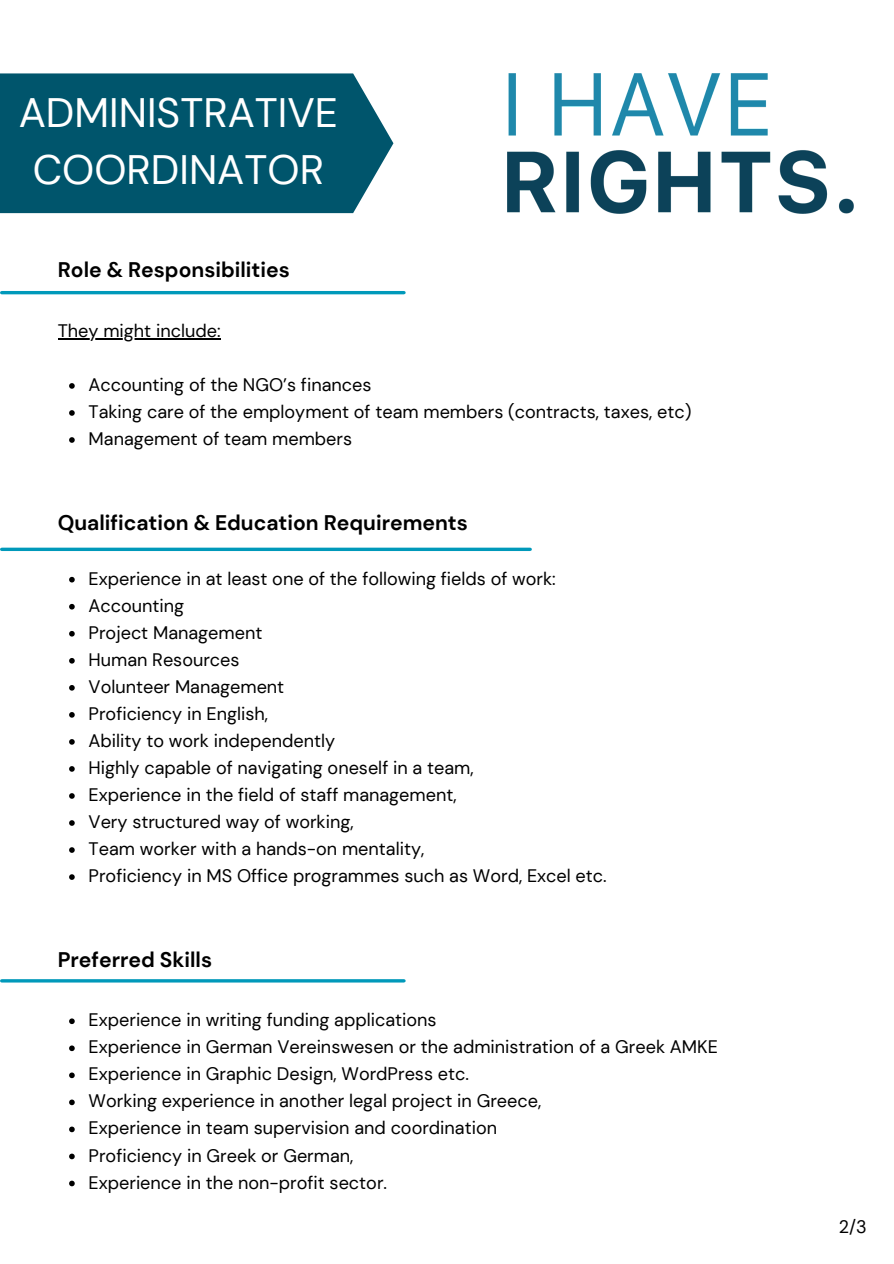
<style>
.page{position:relative;width:894px;height:1264px;background:#fff}
.page>*{position:absolute;margin:0;border:0;box-sizing:border-box;transform-origin:0 0}
.t1{font:40.95px/56.2px "DM Sans";color:#fff;text-align:center}
.t2{font:700 21.15px "DM Sans";color:#000}
.t3{font:18.15px "DM Sans";color:#000}
.t4{font:18px "DM Sans";color:#000}
</style>
<div class="page">
<img style="left:507px;top:74px;width:345px;height:139px">
<svg style="left:69px;top:383px;width:6px;height:6px"></svg>
<svg style="left:69px;top:410px;width:6px;height:6px"></svg>
<svg style="left:69px;top:437px;width:6px;height:6px"></svg>
<svg style="left:69px;top:577px;width:6px;height:5px"></svg>
<svg style="left:69px;top:604px;width:6px;height:5px"></svg>
<svg style="left:69px;top:631px;width:6px;height:5px"></svg>
<svg style="left:69px;top:658px;width:6px;height:5px"></svg>
<svg style="left:69px;top:685px;width:6px;height:5px"></svg>
<svg style="left:69px;top:712px;width:6px;height:5px"></svg>
<svg style="left:69px;top:739px;width:6px;height:5px"></svg>
<svg style="left:69px;top:766px;width:6px;height:5px"></svg>
<svg style="left:69px;top:793px;width:6px;height:5px"></svg>
<svg style="left:69px;top:820px;width:6px;height:5px"></svg>
<svg style="left:69px;top:847px;width:6px;height:5px"></svg>
<svg style="left:69px;top:874px;width:6px;height:5px"></svg>
<svg style="left:69px;top:1018px;width:6px;height:6px"></svg>
<svg style="left:69px;top:1045px;width:6px;height:6px"></svg>
<svg style="left:69px;top:1072px;width:6px;height:6px"></svg>
<svg style="left:69px;top:1099px;width:6px;height:6px"></svg>
<svg style="left:69px;top:1126px;width:6px;height:6px"></svg>
<svg style="left:69px;top:1153px;width:6px;height:6px"></svg>
<svg style="left:69px;top:1180px;width:6px;height:6px"></svg>
<hr style="left:58px;top:338px;width:41px;height:1px;background:#000">
<hr style="left:99px;top:338px;width:121px;height:1px;background:#000">
<hr style="left:2px;top:291px;width:402px;height:3px;background:#0099ba">
<svg style="left:2px;top:547px;width:528px;height:4px;background:#29a9c5"></svg>
<div style="left:0;top:73px;width:393px;height:140px;background:#00556c"></div>
<hr style="left:2px;top:979px;width:402px;height:3px;background:#0099ba">
<p class="t1" style="left:19px;top:85px;width:321px">ADMINISTRATIVE<br>COORDINATOR</p>
<p class="t2" style="left:58px;top:256px;width:233px">Role &amp; Responsibilities</p>
<p class="t3" style="left:58px;top:319px;width:164px">They might include:</p>
<p class="t3" style="left:89px;top:373px;width:284px">Accounting of the NGO’s finances</p>
<p class="t3" style="left:89px;top:400px;width:604px">Taking care of the employment of team members (contracts, taxes, etc)</p>
<p class="t3" style="left:89px;top:427px;width:265px">Management of team members</p>
<p class="t2" style="left:58px;top:508px;width:411px">Qualification &amp; Education Requirements</p>
<p class="t3" style="left:89px;top:566px;width:468px">Experience in at least one of the following fields of work:</p>
<p class="t3" style="left:89px;top:593px;width:97px">Accounting</p>
<p class="t3" style="left:89px;top:621px;width:175px">Project Management</p>
<p class="t3" style="left:89px;top:648px;width:152px">Human Resources</p>
<p class="t3" style="left:89px;top:675px;width:197px">Volunteer Management</p>
<p class="t3" style="left:89px;top:702px;width:181px">Proficiency in English,</p>
<p class="t3" style="left:89px;top:729px;width:248px">Ability to work independently</p>
<p class="t3" style="left:89px;top:756px;width:386px">Highly capable of navigating oneself in a team,</p>
<p class="t3" style="left:89px;top:783px;width:369px">Experience in the field of staff management,</p>
<p class="t3" style="left:89px;top:810px;width:266px">Very structured way of working,</p>
<p class="t3" style="left:89px;top:837px;width:337px">Team worker with a hands-on mentality,</p>
<p class="t3" style="left:89px;top:864px;width:519px">Proficiency in MS Office programmes such as Word, Excel etc.</p>
<p class="t2" style="left:58px;top:945px;width:156px">Preferred Skills</p>
<p class="t3" style="left:89px;top:1008px;width:349px">Experience in writing funding applications</p>
<p class="t3" style="left:89px;top:1035px;width:630px">Experience in German Vereinswesen or the administration of a Greek AMKE</p>
<p class="t3" style="left:89px;top:1062px;width:382px">Experience in Graphic Design, WordPress etc.</p>
<p class="t3" style="left:89px;top:1089px;width:454px">Working experience in another legal project in Greece,</p>
<p class="t3" style="left:89px;top:1116px;width:410px">Experience in team supervision and coordination</p>
<p class="t3" style="left:89px;top:1143px;width:266px">Proficiency in Greek or German,</p>
<p class="t3" style="left:89px;top:1170px;width:300px">Experience in the non-profit sector.</p>
<p class="t4" style="left:838px;top:1215px;width:29px">2/3</p>
</div>
